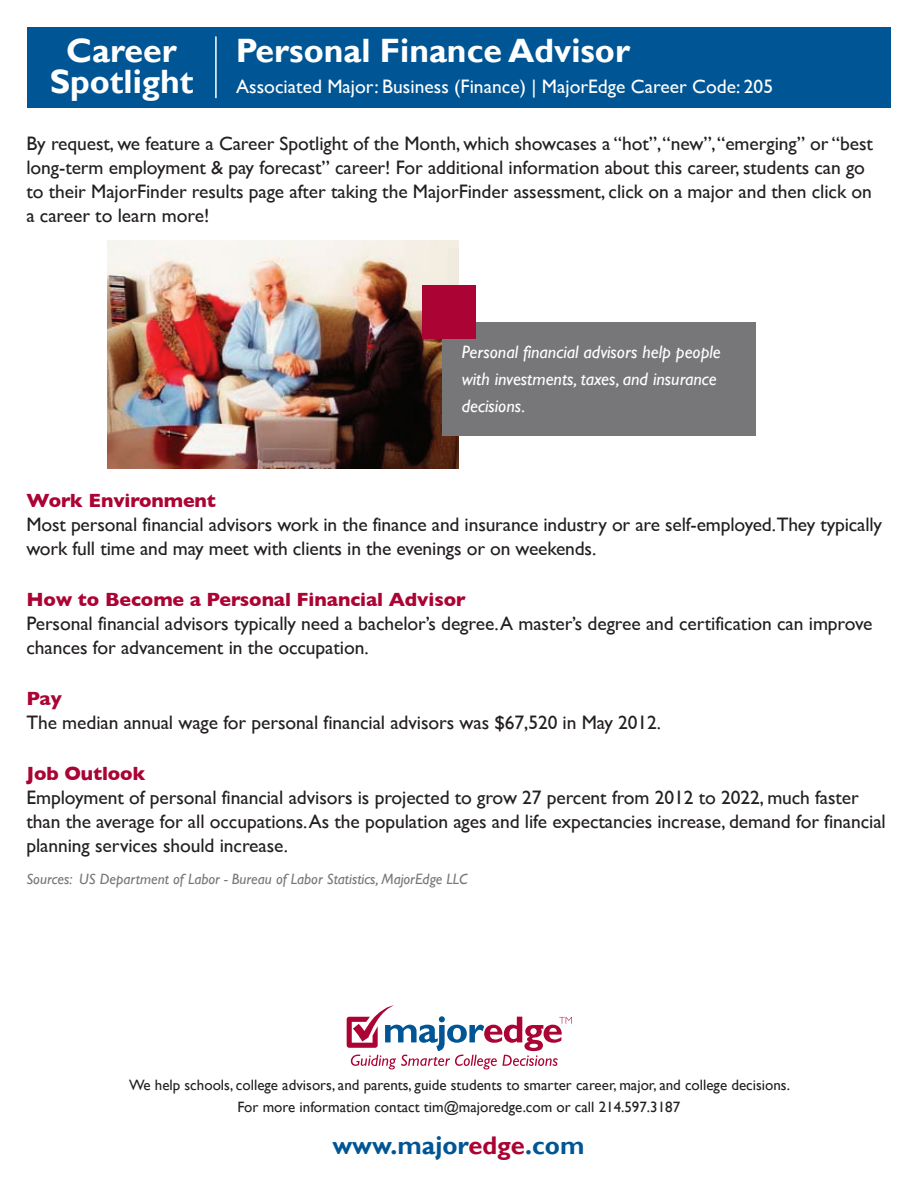
<style>
.page{position:relative;width:918px;height:1188px;background:#fff}
.page>*{position:absolute;margin:0;border:0;box-sizing:border-box;transform-origin:0 0}
.t1{font:700 33.75px/31.5px "Gill Sans";color:#fff;text-align:center}
.t2{font:700 25.5px "Gill Sans";color:#005595}
.t3{font:19.5px/24px "Gill Sans";letter-spacing:-.005em;color:#231f20}
.t4{font:700 19.5px "Gill Sans";letter-spacing:-.005em;color:#ab0333}
.t5{font:19.5px "Gill Sans";color:#fff}
.t6{font:italic 18px/27px "Gill Sans";color:#fff}
.t7{font:15px/22.5px "Gill Sans";color:#231f20;text-align:center}
.t8{font:italic 15px "Gill Sans";color:#77777a}
.s1{color:#ab0333}
</style>
<div class="page">
<svg style="left:347px;top:1005px;width:225px;height:64px"></svg>
<img style="left:107px;top:240px;width:351px;height:228px">
<div style="left:442px;top:322px;width:314px;height:113px;background:#77777a"></div>
<div style="left:422px;top:285px;width:54px;height:54px;background:#ab0333"></div>
<div style="left:27px;top:27px;width:864px;height:81px;background:#005595"></div>
<hr style="left:215px;top:36px;width:2px;height:62px;background:#fff">
<h1 class="t1" style="left:50px;top:35px;width:145px">Career<br>Spotlight</h1>
<h1 class="t1" style="left:236px;top:36px;width:396px">Personal Finance Advisor</h1>
<p class="t5" style="left:236px;top:75px;width:538px">Associated Major: Business (Finance) | MajorEdge Career Code: 205</p>
<p class="t3" style="left:26px;top:132px;width:848px">By request, we feature a Career Spotlight of the Month, which showcases a “hot”, “new”, “emerging” or “best long-term employment &amp; pay forecast” career! For additional information about this career, students can go to their MajorFinder results page after taking the MajorFinder assessment, click on a major and then click on a career to learn more!</p>
<p class="t6" style="left:462px;top:338px;width:260px">Personal financial advisors help people with investments, taxes, and insurance decisions.</p>
<p class="t4" style="left:26px;top:485px;width:191px">Work Environment</p>
<p class="t3" style="left:26px;top:513px;width:857px">Most personal financial advisors work in the finance and insurance industry or are self-employed.They typically work full time and may meet with clients in the evenings or on weekends.</p>
<p class="t4" style="left:26px;top:584px;width:441px">How to Become a Personal Financial Advisor</p>
<p class="t3" style="left:26px;top:612px;width:848px">Personal financial advisors typically need a bachelor’s degree. A master’s degree and certification can improve chances for advancement in the occupation.</p>
<p class="t4" style="left:26px;top:683px;width:37px">Pay</p>
<p class="t3" style="left:26px;top:711px;width:636px">The median annual wage for personal financial advisors was $67,520 in May 2012.</p>
<p class="t4" style="left:26px;top:758px;width:120px">Job Outlook</p>
<p class="t3" style="left:26px;top:786px;width:861px">Employment of personal financial advisors is projected to grow 27 percent from 2012 to 2022, much faster than the average for all occupations. As the population ages and life expectancies increase, demand for financial planning services should increase.</p>
<p class="t8" style="left:26px;top:870px;width:442px">Sources: US Department of Labor - Bureau of Labor Statistics, MajorEdge LLC</p>
<p class="t7" style="left:129px;top:1074px;width:662px">We help schools, college advisors, and parents, guide students to smarter career, major, and college decisions.<br>For more information contact tim@majoredge.com or call 214.597.3187</p>
<h2 class="t2" style="left:332px;top:1130px;width:254px">www.major<span class="s1">edge</span>.com</h2>
</div>
